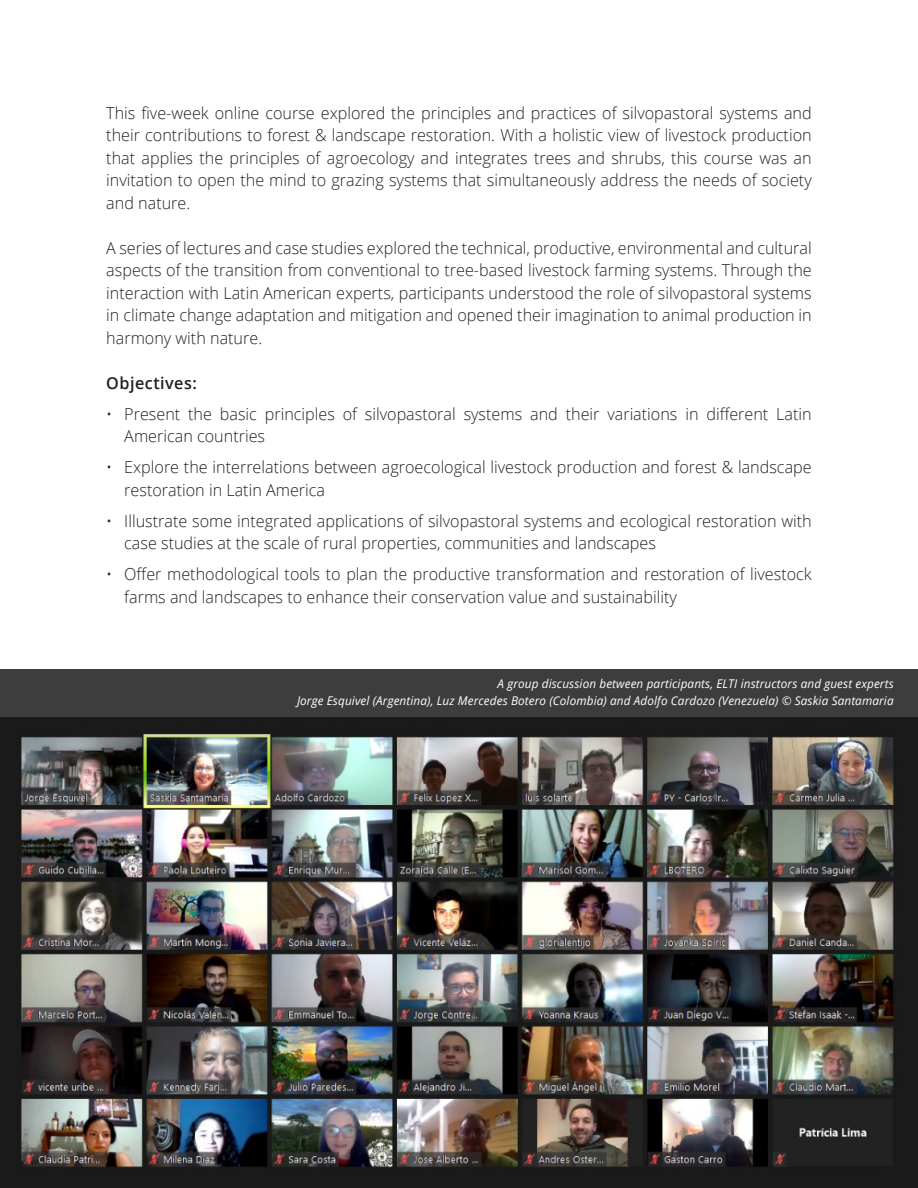
<style>
.page{position:relative;width:918px;height:1188px;background:#fff}
.page>*{position:absolute;margin:0;border:0;box-sizing:border-box;transform-origin:0 0}
.text{font:300 16.5px/22.5px "Open Sans";color:#231f20}
.text-2{font:600 16.5px "Open Sans";letter-spacing:.03em;color:#231f20}
.text-3{font:italic 12px "Open Sans";letter-spacing:.01em;color:#fff}
</style>
<div class="page">
<img style="left:0;top:716px;width:918px;height:464px">
<div style="left:0;top:669px;width:918px;height:47px;background:#3d3d3d"></div>
<p class="text" style="left:106px;top:101px;width:707px;text-align:justify">This five-week online course explored the principles and practices of silvopastoral systems and their contributions to forest &amp; landscape restoration. With a holistic view of livestock production that applies the principles of agroecology and integrates trees and shrubs, this course was an invitation to open the mind to grazing systems that simultaneously address the needs of society and nature.</p>
<p class="text" style="left:106px;top:236px;width:707px;text-align:justify">A series of lectures and case studies explored the technical, productive, environmental and cultural aspects of the transition from conventional to tree-based livestock farming systems. Through the interaction with Latin American experts, participants understood the role of silvopastoral systems in climate change adaptation and mitigation and opened their imagination to animal production in harmony with nature.</p>
<p class="text-2" style="left:106px;top:372px;width:92px">Objectives:</p>
<p class="text" style="left:124px;top:402px;width:689px;text-indent:-18px">• Present the basic principles of silvopastoral systems and their variations in different Latin<br>American countries</p>
<p class="text" style="left:124px;top:456px;width:689px;text-indent:-18px">• Explore the interrelations between agroecological livestock production and forest &amp; landscape restoration in Latin America</p>
<p class="text" style="left:124px;top:509px;width:689px;text-indent:-18px">• Illustrate some integrated applications of silvopastoral systems and ecological restoration with case studies at the scale of rural properties, communities and landscapes</p>
<p class="text" style="left:124px;top:563px;width:689px;text-indent:-18px">• Offer methodological tools to plan the productive transformation and restoration of livestock farms and landscapes to enhance their conservation value and sustainability</p>
<p class="text-3" style="left:498px;top:676px;width:398px">A group discussion between participants, ELTI instructors and guest experts</p>
<p class="text-3" style="left:297px;top:692px;width:598px">Jorge Esquivel (Argentina), Luz Mercedes Botero (Colombia) and Adolfo Cardozo (Venezuela) © Saskia Santamaria</p>
</div>
